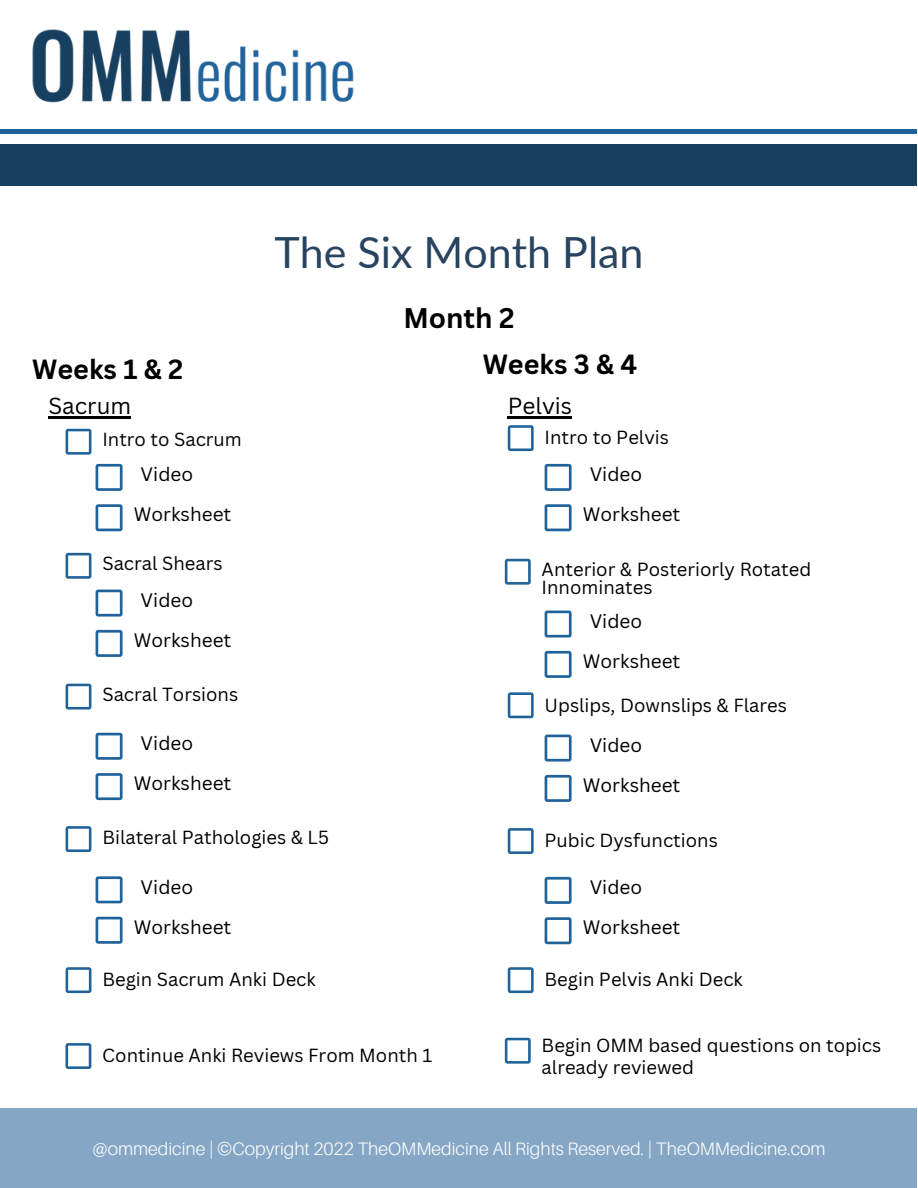
<style>
.page{position:relative;width:918px;height:1188px;background:#fff}
.page>*{position:absolute;margin:0;border:0;box-sizing:border-box;transform-origin:0 0}
.t1{font:43.05px "Lato";color:#284460}
.t2{font:700 27.75px "Canva Sans";color:#000}
.t3{font:700 27px "Canva Sans";color:#000}
.t4{font:22.65px "Canva Sans";color:#000}
.t5{font:18.9px/40.3px "Canva Sans";color:#000}
.t6{font:18.45px/18.5px "Canva Sans";color:#000}
.t7{font:300 18px "Aileron";color:#fff}
</style>
<div class="page">
<img style="left:32px;top:29px;width:322px;height:74px">
<div style="left:0;top:145px;width:917px;height:41px;background:#173f5f"></div>
<hr style="left:0;top:129px;width:917px;height:4px;background:#20639b">
<div style="left:0;top:1108px;width:917px;height:80px;background:#85a7c5"></div>
<svg style="left:66px;top:429px;width:25px;height:26px"></svg>
<hr style="left:48px;top:416px;width:83px;height:2px;background:#000">
<svg style="left:66px;top:553px;width:25px;height:26px"></svg>
<svg style="left:66px;top:684px;width:25px;height:26px"></svg>
<svg style="left:66px;top:826px;width:25px;height:26px"></svg>
<svg style="left:508px;top:425px;width:26px;height:26px"></svg>
<hr style="left:508px;top:416px;width:64px;height:2px;background:#000">
<svg style="left:505px;top:559px;width:26px;height:26px"></svg>
<svg style="left:96px;top:464px;width:27px;height:27px"></svg>
<svg style="left:96px;top:504px;width:27px;height:27px"></svg>
<svg style="left:96px;top:590px;width:27px;height:27px"></svg>
<svg style="left:96px;top:630px;width:27px;height:27px"></svg>
<svg style="left:96px;top:733px;width:27px;height:27px"></svg>
<svg style="left:96px;top:773px;width:27px;height:27px"></svg>
<svg style="left:96px;top:876px;width:27px;height:27px"></svg>
<svg style="left:96px;top:917px;width:27px;height:27px"></svg>
<svg style="left:545px;top:464px;width:27px;height:27px"></svg>
<svg style="left:545px;top:504px;width:27px;height:27px"></svg>
<svg style="left:545px;top:611px;width:27px;height:27px"></svg>
<svg style="left:545px;top:651px;width:27px;height:27px"></svg>
<svg style="left:508px;top:692px;width:26px;height:26px"></svg>
<svg style="left:508px;top:828px;width:26px;height:26px"></svg>
<svg style="left:545px;top:735px;width:27px;height:27px"></svg>
<svg style="left:545px;top:775px;width:27px;height:27px"></svg>
<svg style="left:545px;top:877px;width:27px;height:27px"></svg>
<svg style="left:545px;top:917px;width:27px;height:27px"></svg>
<svg style="left:66px;top:967px;width:25px;height:26px"></svg>
<svg style="left:508px;top:967px;width:26px;height:26px"></svg>
<svg style="left:66px;top:1043px;width:25px;height:26px"></svg>
<svg style="left:505px;top:1038px;width:26px;height:26px"></svg>
<h1 class="t1" style="left:274px;top:225px;width:371px">The Six Month Plan</h1>
<h2 class="t2" style="left:403px;top:298px;width:113px">Month 2</h2>
<h3 class="t3" style="left:32px;top:350px;width:153px">Weeks 1 &amp; 2</h3>
<h3 class="t3" style="left:483px;top:345px;width:156px">Weeks 3 &amp; 4</h3>
<p class="t4" style="left:48px;top:390px;width:84px">Sacrum</p>
<p class="t6" style="left:102px;top:430px;width:141px">Intro to Sacrum</p>
<p class="t4" style="left:508px;top:390px;width:66px">Pelvis</p>
<p class="t6" style="left:545px;top:428px;width:126px">Intro to Pelvis</p>
<p class="t5" style="left:134px;top:454px;width:99px;text-indent:7px">Video<br>Worksheet</p>
<p class="t6" style="left:102px;top:554px;width:122px">Sacral Shears</p>
<p class="t5" style="left:134px;top:579px;width:99px;text-indent:7px">Video<br>Worksheet</p>
<p class="t6" style="left:102px;top:685px;width:137px">Sacral Torsions</p>
<p class="t5" style="left:134px;top:722px;width:99px;text-indent:7px">Video<br>Worksheet</p>
<p class="t6" style="left:102px;top:827px;width:228px">Bilateral Pathologies &amp; L5</p>
<p class="t5" style="left:134px;top:866px;width:99px;text-indent:7px">Video<br>Worksheet</p>
<p class="t5" style="left:583px;top:454px;width:99px;text-indent:7px">Video<br>Worksheet</p>
<p class="t6" style="left:542px;top:560px;width:271px">Anterior &amp; Posteriorly Rotated<br>Innominates</p>
<p class="t5" style="left:583px;top:600px;width:99px;text-indent:7px">Video<br>Worksheet</p>
<p class="t6" style="left:545px;top:695px;width:244px">Upslips, Downslips &amp; Flares</p>
<p class="t5" style="left:583px;top:724px;width:99px;text-indent:7px">Video<br>Worksheet</p>
<p class="t6" style="left:545px;top:831px;width:175px">Pubic Dysfunctions</p>
<p class="t5" style="left:583px;top:867px;width:99px;text-indent:7px">Video<br>Worksheet</p>
<p class="t6" style="left:102px;top:970px;width:215px">Begin Sacrum Anki Deck</p>
<p class="t6" style="left:545px;top:970px;width:200px">Begin Pelvis Anki Deck</p>
<p class="t6" style="left:102px;top:1046px;width:331px">Continue Anki Reviews From Month 1</p>
<p class="t6" style="left:542px;top:1033px;width:341px;line-height:22.5px">Begin OMM based questions on topics already reviewed</p>
<p class="t7" style="left:92px;top:1137px;width:735px">@ommedicine | ©Copyright 2022 TheOMMedicine All Rights Reserved. | TheOMMedicine.com</p>
</div>
